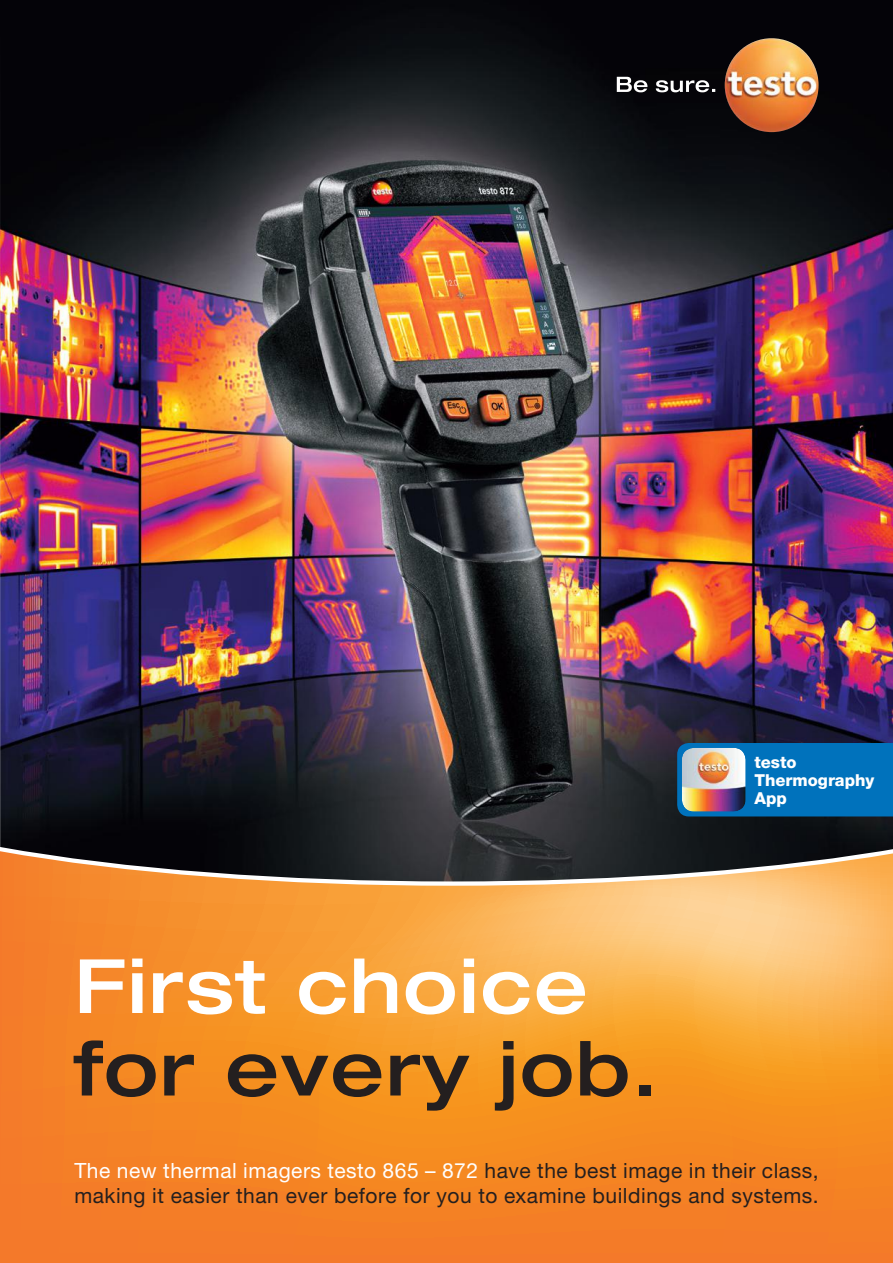
<style>
.page{position:relative;width:893px;height:1263px;background:#fff}
.page>*{position:absolute;margin:0;border:0;box-sizing:border-box;transform-origin:0 0}
.t1{font:500 expanded 75px "Helvetica Neue LTW1 G";letter-spacing:.025em;color:#241f1f}
.t2{font:500 expanded 75px "Helvetica Neue LTW1 G";letter-spacing:.025em;color:#fff}
.t3{font:21px/25.5px "Helvetica Neue LTW1 G";letter-spacing:.025em;color:#241f1f}
.t4{font:800 16.5px/18px "Helvetica Neue LTW1 G";color:#fff}
.s1{color:#fff}
</style>
<div class="page">
<img style="left:0;top:0;width:893px;height:847px">
<svg style="left:0;top:851px;width:893px;height:412px;background:#ec8f34"></svg>
<div style="left:677px;top:743px;width:216px;height:73px;background:#0072bc"></div>
<img style="left:682px;top:748px;width:64px;height:64px">
<div style="left:680px;top:746px;width:67px;height:67px;border:2px solid #0072bc;border-radius:13px"></div>
<svg style="left:617px;top:77px;width:98px;height:15px"></svg>
<img style="left:725px;top:38px;width:94px;height:94px;border-radius:47px">
<h1 class="t2" style="left:74px;top:938px;width:515px">First choice</h1>
<h1 class="t1" style="left:74px;top:1021px;width:585px">for every job.</h1>
<p class="t4" style="left:754px;top:753px;width:121px">testo<br>Thermography<br>App</p>
<p class="t3" style="left:74px;top:1157px;width:746px"><span class="s1">The new thermal imagers testo 865 – 872</span> have the best image in their class, making it easier than ever before for you to examine buildings and systems.</p>
</div>
